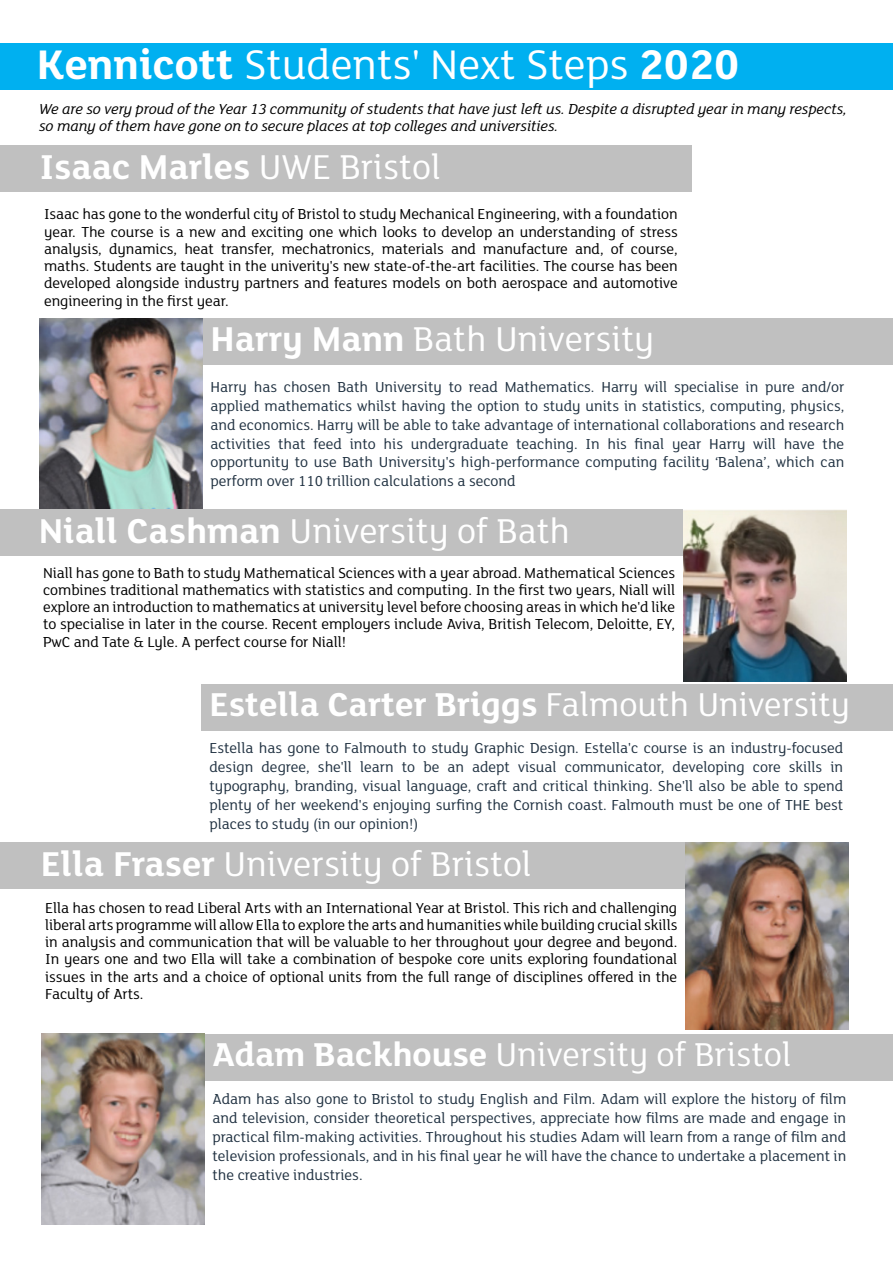
<style>
.page{position:relative;width:893px;height:1263px;background:#fff}
.page>*{position:absolute;margin:0;border:0;box-sizing:border-box;transform-origin:0 0}
.inside_headings{font:45px "FS Lola";color:#fff}
.inside_headings-2{font:37.5px "FS Lola";color:#fff}
.inside_headings-3{font:700 37.5px "FS Lola";color:#fff}
.inside_headings-4{font:700 36px "FS Lola";color:#fff}
.inside_headings-5{font:36px "FS Lola";color:#fff}
.inside_text_10_5_lea{font:15.75px/17.2px "FS Lola";letter-spacing:-.005em;color:#010101;text-align:justify}
.inside_text_10_5_lea-2{font:15.75px/18.9px "FS Lola";color:#213242;text-align:justify}
.inside_text_10_5_lea-3{font:italic 15.75px/17.2px "FS Lola";letter-spacing:-.005em;color:#010101}
.s1{font-weight:700}
.s2{font-weight:400}
</style>
<div class="page">
<div style="left:0;top:43px;width:893px;height:47px;background:#00b0f0"></div>
<div style="left:0;top:145px;width:691px;height:47px;background:#c0c0c0"></div>
<div style="left:203px;top:318px;width:690px;height:47px;background:#c0c0c0"></div>
<img style="left:40px;top:318px;width:163px;height:191px">
<div style="left:0;top:509px;width:690px;height:47px;background:#c0c0c0"></div>
<img style="left:684px;top:509px;width:162px;height:173px">
<div style="left:201px;top:684px;width:692px;height:47px;background:#c0c0c0"></div>
<div style="left:0;top:843px;width:693px;height:46px;background:#c0c0c0"></div>
<img style="left:686px;top:843px;width:162px;height:186px">
<div style="left:204px;top:1034px;width:689px;height:47px;background:#c0c0c0"></div>
<img style="left:42px;top:1034px;width:162px;height:191px">
<p class="inside_headings" style="left:37px;top:35px;width:704px"><span class="s1">Kennicott</span> Students' Next Steps <span class="s1">2020</span></p>
<p class="inside_text_10_5_lea-3" style="left:39px;top:99px;width:809px">We are so very proud of the Year 13 community of students that have just left us. Despite a disrupted year in many respects, so many of them have gone on to secure places at top colleges and universities.</p>
<p class="inside_headings-3" style="left:40px;top:141px;width:402px">Isaac Marles <span class="s2">UWE Bristol</span></p>
<p class="inside_text_10_5_lea" style="left:44px;top:205px;width:635px">Isaac has gone to the wonderful city of Bristol to study Mechanical Engineering, with a foundation year. The course is a new and exciting one which looks to develop an understanding of stress analysis, dynamics, heat transfer, mechatronics, materials and manufacture and, of course, maths. Students are taught in the univerity's new state-of-the-art facilities. The course has been developed alongside industry partners and features models on both aerospace and automotive engineering in the first year.</p>
<p class="inside_headings-2" style="left:211px;top:314px;width:445px"><span class="s1">Harry Mann</span> Bath University</p>
<p class="inside_text_10_5_lea-2" style="left:211px;top:377px;width:635px">Harry has chosen Bath University to read Mathematics. Harry will specialise in pure and/or applied mathematics whilst having the option to study units in statistics, computing, physics, and economics. Harry will be able to take advantage of international collaborations and research activities that feed into his undergraduate teaching. In his final year Harry will have the opportunity to use Bath University's high-performance computing facility ‘Balena’, which can perform over 110 trillion calculations a second</p>
<p class="inside_headings-2" style="left:39px;top:506px;width:533px"><span class="s1">Niall Cashman</span> University of Bath</p>
<p class="inside_text_10_5_lea" style="left:43px;top:563px;width:634px">Niall has gone to Bath to study Mathematical Sciences with a year abroad. Mathematical Sciences combines traditional mathematics with statistics and computing. In the first two years, Niall will explore an introduction to mathematics at university level before choosing areas in which he'd like to specialise in later in the course. Recent employers include Aviva, British Telecom, Deloitte, EY, PwC and Tate &amp; Lyle. A perfect course for Niall!</p>
<p class="inside_headings-4" style="left:210px;top:679px;width:642px">Estella Carter Briggs <span class="s2">Falmouth University</span></p>
<p class="inside_text_10_5_lea-2" style="left:210px;top:738px;width:635px">Estella has gone to Falmouth to study Graphic Design. Estella'c course is an industry-focused design degree, she'll learn to be an adept visual communicator, developing core skills in typography, branding, visual language, craft and critical thinking. She'll also be able to spend plenty of her weekend's enjoying surfing the Cornish coast. Falmouth must be one of THE best places to study (in our opinion!)</p>
<p class="inside_headings-2" style="left:41px;top:839px;width:492px"><span class="s1">Ella Fraser</span> University of Bristol</p>
<p class="inside_text_10_5_lea" style="left:45px;top:898px;width:634px">Ella has chosen to read Liberal Arts with an International Year at Bristol. This rich and challenging liberal arts programme will allow Ella to explore the arts and humanities while building crucial skills in analysis and communication that will be valuable to her throughout your degree and beyond.<br>In years one and two Ella will take a combination of bespoke core units exploring foundational issues in the arts and a choice of optional units from the full range of disciplines offered in the Faculty of Arts.</p>
<p class="inside_headings-5" style="left:212px;top:1030px;width:580px"><span class="s1">Adam Backhouse</span> University of Bristol</p>
<p class="inside_text_10_5_lea-2" style="left:212px;top:1089px;width:635px">Adam has also gone to Bristol to study English and Film. Adam will explore the history of film and television, consider theoretical perspectives, appreciate how films are made and engage in practical film-making activities. Throughout his studies Adam will learn from a range of film and television professionals, and in his final year he will have the chance to undertake a placement in the creative industries.</p>
</div>
